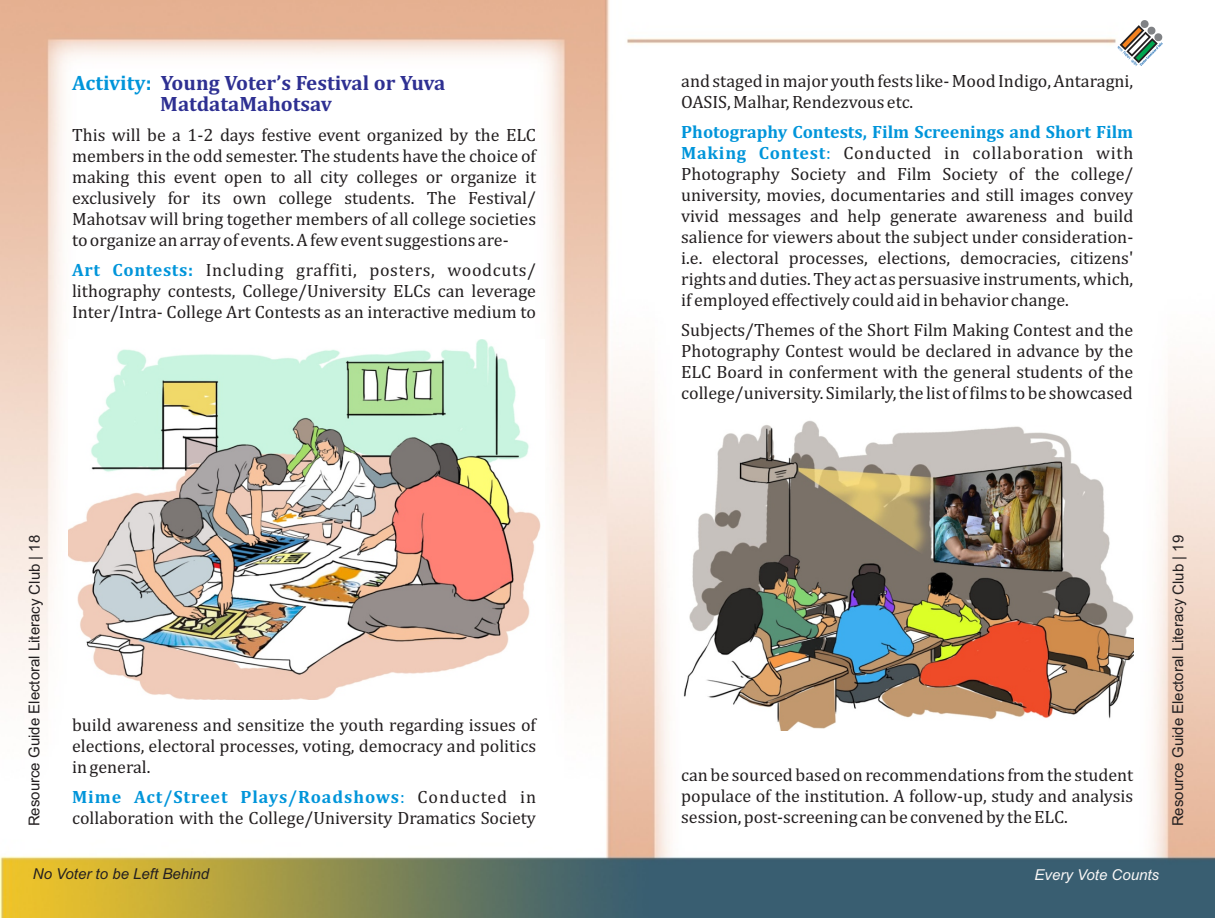
<style>
.page{position:relative;width:1215px;height:918px;background:#fff}
.page>*{position:absolute;margin:0;border:0;box-sizing:border-box;transform-origin:0 0}
.t1{font:700 21px/21px "Cambria";color:#2e3092}
.t2{font:18px/21px "Cambria";color:#231f20;text-align:justify}
.t3{font:15px "Arial";color:#231f20}
.t4{font:italic 15px "Arial";color:#231f20}
.t5{font:italic 15px "Arial";color:#faf8f7}
.s1{color:#0095da}
.s2{font-weight:700;color:#0095da}
</style>
<div class="page">
<img style="left:0;top:0;width:1215px;height:918px">
<img style="left:68px;top:340px;width:476px;height:360px">
<img style="left:680px;top:417px;width:454px;height:313px">
<svg style="left:1118px;top:20px;width:45px;height:46px"></svg>
<p class="t1" style="left:160px;top:73px;width:287px;text-indent:-88px"><span class="s1">Activity:</span> Young Voter’s Festival or Yuva<br>MatdataMahotsav</p>
<p class="t2" style="left:72px;top:125px;width:466px">This will be a 1-2 days festive event organized by the ELC members in the odd semester. The students have the choice of making this event open to all city colleges or organize it exclusively for its own college students. The Festival/ Mahotsav will bring together members of all college societies to organize an array of events. A few event suggestions are-</p>
<p class="t2" style="left:72px;top:260px;width:465px"><span class="s2">Art Contests:</span> Including graffiti, posters, woodcuts/ lithography contests, College/University ELCs can leverage Inter/Intra- College Art Contests as an interactive medium to</p>
<p class="t2" style="left:681px;top:71px;width:454px">and staged in major youth fests like- Mood Indigo, Antaragni,<br>OASIS, Malhar, Rendezvous etc.</p>
<p class="t2" style="left:681px;top:122px;width:454px"><span class="s2">Photography Contests, Film Screenings and Short Film Making Contest</span><span class="s1">:</span> Conducted in collaboration with Photography Society and Film Society of the college/ university, movies, documentaries and still images convey vivid messages and help generate awareness and build salience for viewers about the subject under consideration&shy;i.e. electoral processes, elections, democracies, citizens' rights and duties. They act as persuasive instruments, which, if employed effectively could aid in behavior change.</p>
<p class="t2" style="left:681px;top:320px;width:454px">Subjects/Themes of the Short Film Making Contest and the Photography Contest would be declared in advance by the ELC Board in conferment with the general students of the college/university. Similarly, the list of films to be showcased</p>
<p class="t3" style="left:29px;top:826px;width:293px;rotate:-90deg">Resource Guide Electoral Literacy Club | 18</p>
<p class="t2" style="left:72px;top:716px;width:465px">build awareness and sensitize the youth regarding issues of elections, electoral processes, voting, democracy and politics in general.</p>
<p class="t2" style="left:72px;top:788px;width:465px"><span class="s2">Mime Act/Street Plays/Roadshows</span><span class="s1">:</span> Conducted in collaboration with the College/University Dramatics Society</p>
<p class="t2" style="left:681px;top:766px;width:454px">can be sourced based on recommendations from the student populace of the institution. A follow-up, study and analysis</p>
<p class="t2" style="left:681px;top:808px;width:388px">session, post-screening can be convened by the ELC.</p>
<p class="t3" style="left:1172px;top:826px;width:293px;rotate:-90deg">Resource Guide Electoral Literacy Club | 19</p>
<p class="t4" style="left:33px;top:868px;width:178px">No Voter to be Left Behind</p>
<p class="t5" style="left:1035px;top:869px;width:126px">Every Vote Counts</p>
</div>
